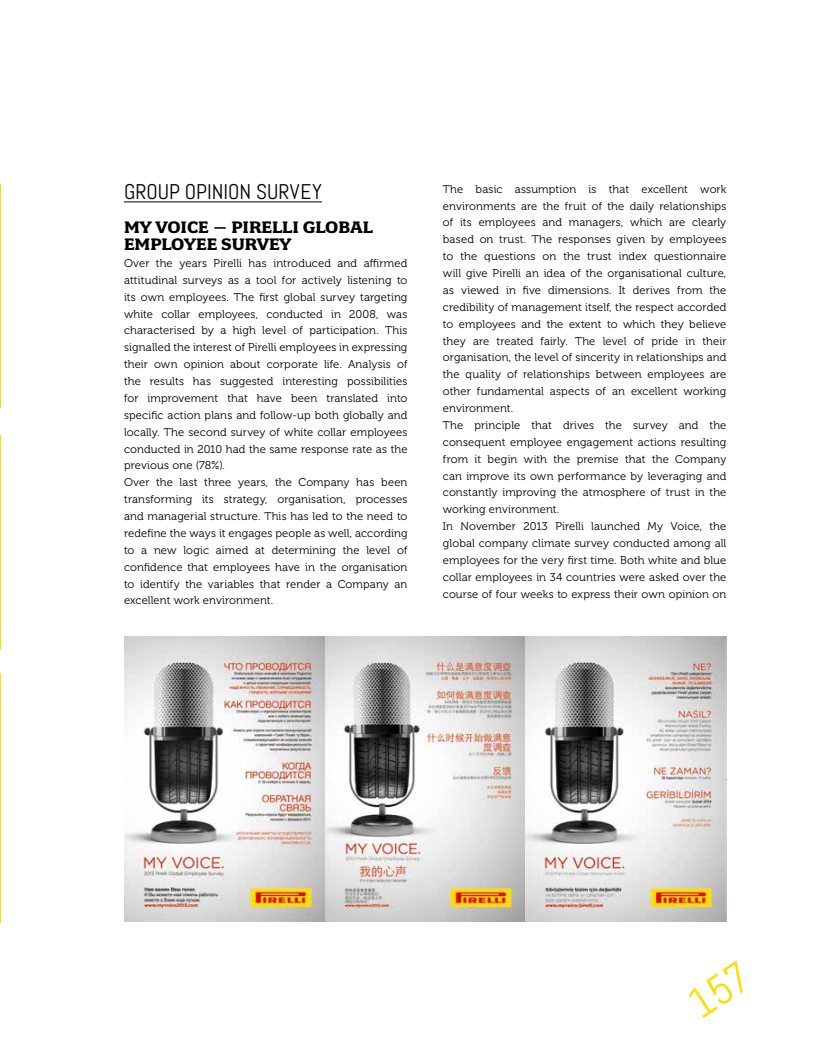
<style>
.page{position:relative;width:815px;height:1063px;background:#fff}
.page>*{position:absolute;margin:0;border:0;box-sizing:border-box;transform-origin:0 0}
.t1{font:21.25px "Abel";color:#000}
.t2{font:700 18.75px/16.9px "Fairplex Wide";color:#000}
.t3{font:11.25px/16.9px "Museo 300";letter-spacing:.01em;color:#000}
</style>
<div class="page">
<img style="left:124px;top:636px;width:602px;height:285px">
<hr style="left:0;top:673px;width:1px;height:250px;background:#fd0">
<hr style="left:0;top:435px;width:1px;height:215px;background:#fd0">
<hr style="left:0;top:184px;width:1px;height:223px;background:#fd0">
<hr style="left:124px;top:201px;width:198px;height:1px;background:#000">
<h1 class="t1" style="left:124px;top:179px;width:199px">GROUP OPINION SURVEY</h1>
<h2 class="t2" style="left:124px;top:219px;width:44px">MY VOICE</h2>
<h2 class="t2" style="left:124px;top:219px;width:250px;text-indent:89px">– PIRELLI GLOBAL<br>EMPLOYEE SURVEY</h2>
<p class="t3" style="left:124px;top:255px;width:285px">Over the years Pirelli has introduced and affirmed attitudinal surveys as a tool for actively listening to its own employees. The first global survey targeting white collar employees, conducted in 2008, was characterised by a high level of participation. This signalled the interest of Pirelli employees in expressing their own opinion about corporate life. Analysis of the results has suggested interesting possibilities for improvement that have been translated into specific action plans and follow-up both globally and locally. The second survey of white collar employees conducted in 2010 had the same response rate as the previous one (78%).<br>Over the last three years, the Company has been transforming its strategy, organisation, processes and managerial structure. This has led to the need to redefine the ways it engages people as well, according to a new logic aimed at determining the level of confidence that employees have in the organisation to identify the variables that render a Company an excellent work environment.</p>
<p class="t3" style="left:443px;top:181px;width:285px">The basic assumption is that excellent work environments are the fruit of the daily relationships of its employees and managers, which are clearly based on trust. The responses given by employees to the questions on the trust index questionnaire will give Pirelli an idea of the organisational culture, as viewed in five dimensions. It derives from the credibility of management itself, the respect accorded to employees and the extent to which they believe they are treated fairly. The level of pride in their organisation, the level of sincerity in relationships and the quality of relationships between employees are other fundamental aspects of an excellent working environment.<br>The principle that drives the survey and the consequent employee engagement actions resulting from it begin with the premise that the Company can improve its own performance by leveraging and constantly improving the atmosphere of trust in the working environment.<br>In November 2013 Pirelli launched My Voice, the global company climate survey conducted among all employees for the very first time. Both white and blue collar employees in 34 countries were asked over the course of four weeks to express their own opinion on</p>
</div>
